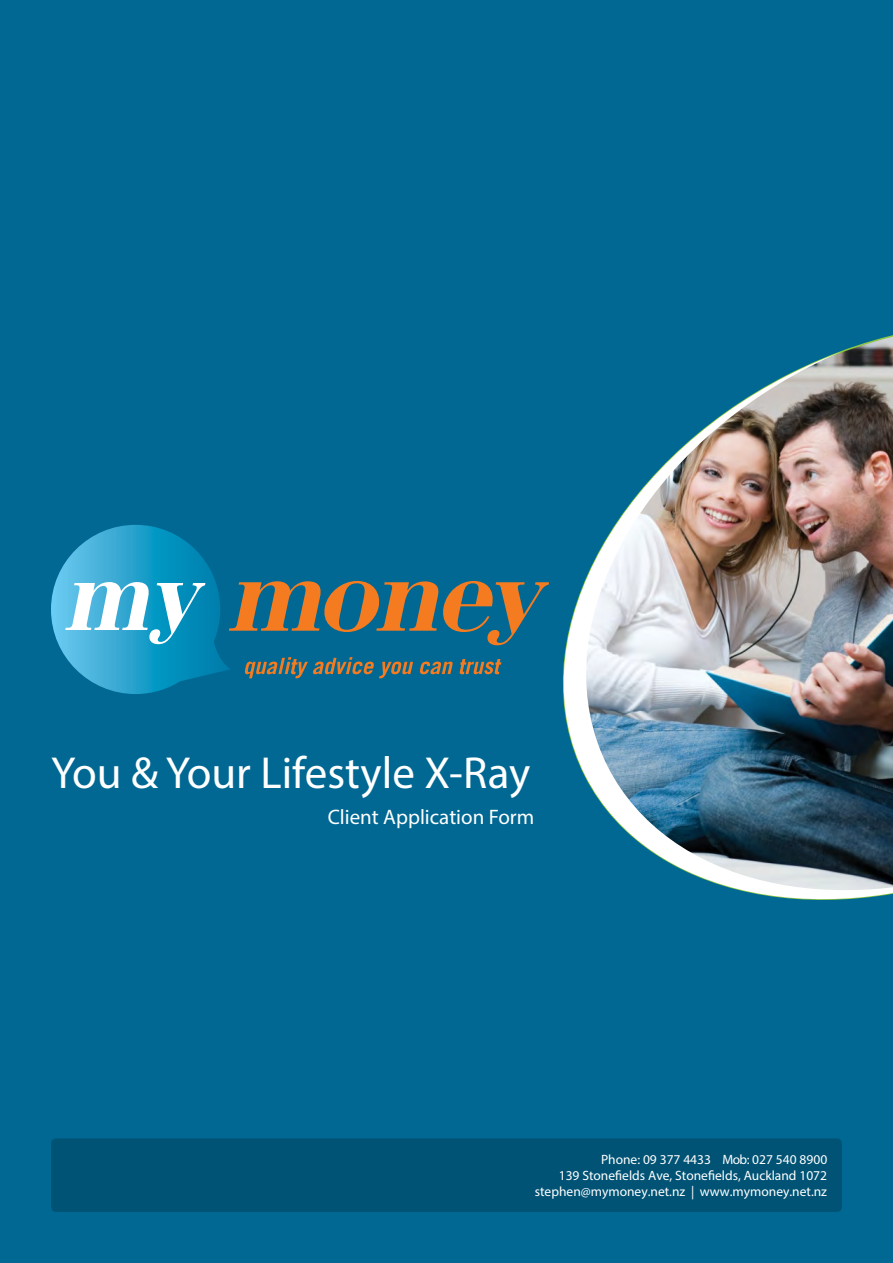
<style>
.page{position:relative;width:893px;height:1263px;background:#006893}
.page>*{position:absolute;margin:0;border:0;box-sizing:border-box;transform-origin:0 0}
.t1{font:45px "Myriad Pro";color:#fff}
.t2{font:21px "Myriad Pro";color:#fff}
.t3{font:13.5px/16.2px "Myriad Pro";color:#fff;text-align:right}
</style>
<div class="page">
<div style="left:51px;top:1138px;width:791px;height:74px;background:#005375;border-radius:5px"></div>
<img style="left:549px;top:352px;width:344px;height:548px">
<img style="left:51px;top:525px;width:179px;height:169px">
<svg style="left:229px;top:581px;width:320px;height:64px"></svg>
<svg style="left:65px;top:582px;width:140px;height:62px;background:#73c2de"></svg>
<svg style="left:244px;top:657px;width:169px;height:21px"></svg>
<svg style="left:419px;top:662px;width:34px;height:12px"></svg>
<svg style="left:459px;top:659px;width:42px;height:15px"></svg>
<h1 class="t1" style="left:51px;top:745px;width:481px">You &amp; Your Lifestyle X-Ray</h1>
<h2 class="t2" style="left:328px;top:804px;width:208px">Client Application Form</h2>
<p class="t3" style="left:559px;top:1151px;width:270px">Phone: 09 377 4433 Mob: 027 540 8900<br>139 Stonefields Ave, Stonefields, Auckland 1072</p>
<p class="t3" style="left:535px;top:1183px;width:294px">stephen@mymoney.net.nz | www.mymoney.net.nz</p>
</div>
